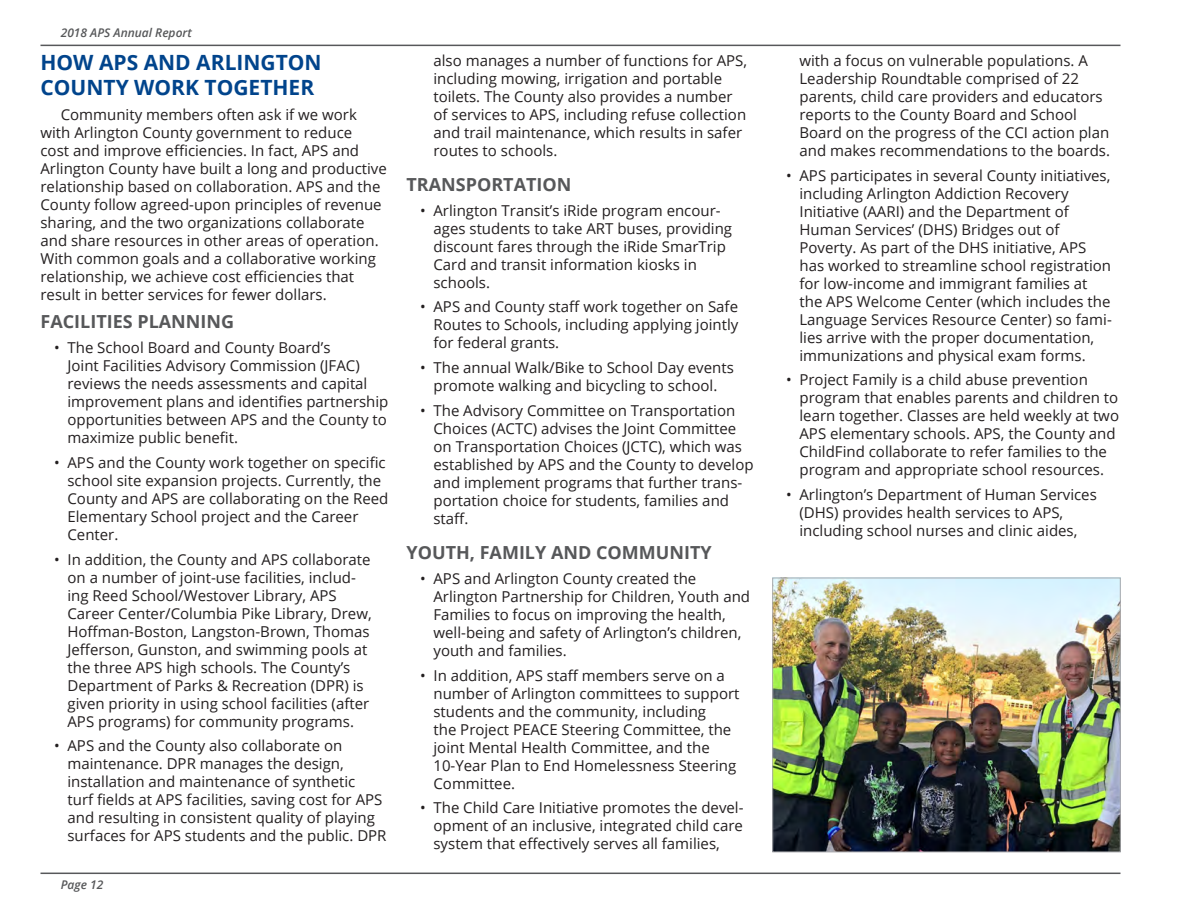
<style>
.page{position:relative;width:1188px;height:918px;background:#fff}
.page>*{position:absolute;margin:0;border:0;box-sizing:border-box;transform-origin:0 0}
.Header_1{font:700 21px/25.2px "Open Sans";color:#01448c}
.Header_2{font:700 18px "Open Sans";color:#57585a}
.t1{font:15px/18px "Open Sans";color:#231f20}
.t2{font:italic 600 12px "Open Sans";color:#57585a}
</style>
<div class="page">
<hr style="left:40px;top:45px;width:1080px;height:1px;background:#57585a">
<hr style="left:40px;top:873px;width:1080px;height:1px;background:#57585a">
<img style="left:774px;top:580px;width:344px;height:270px">
<div style="left:772px;top:578px;width:348px;height:274px;border:1px solid #a8a9ad"></div>
<p class="t2" style="left:61px;top:25px;width:133px">2018 APS Annual Report</p>
<p class="Header_1" style="left:40px;top:49px;width:283px">HOW APS AND ARLINGTON<br>COUNTY WORK TOGETHER</p>
<p class="t1" style="left:40px;top:105px;width:348px;text-indent:20px">Community members often ask if we work with Arlington County government to reduce<br>cost and improve efficiencies. In fact, APS and Arlington County have built a long and productive relationship based on collaboration. APS and the County follow agreed-upon principles of revenue sharing, and the two organizations collaborate and share resources in other areas of operation.<br>With common goals and a collaborative working relationship, we achieve cost efficiencies that result in better services for fewer dollars.</p>
<p class="Header_2" style="left:40px;top:309px;width:195px">FACILITIES PLANNING</p>
<p class="t1" style="left:68px;top:338px;width:323px;text-indent:-14px">• The School Board and County Board’s<br>Joint Facilities Advisory Commission (JFAC) reviews the needs assessments and capital improvement plans and identifies partnership opportunities between APS and the County to maximize public benefit.</p>
<p class="t1" style="left:68px;top:453px;width:323px;text-indent:-14px">• APS and the County work together on specific school site expansion projects. Currently, the County and APS are collaborating on the Reed Elementary School project and the Career Center.</p>
<p class="t1" style="left:68px;top:550px;width:306px;text-indent:-14px">• In addition, the County and APS collaborate on a number of joint-use facilities, includ&shy;ing Reed School/Westover Library, APS Career Center/Columbia Pike Library, Drew, Hoffman-Boston, Langston-Brown, Thomas Jefferson, Gunston, and swimming pools at the three APS high schools. The County’s Department of Parks &amp; Recreation (DPR) is given priority in using school facilities (after APS programs) for community programs.</p>
<p class="t1" style="left:68px;top:737px;width:321px;text-indent:-14px">• APS and the County also collaborate on maintenance. DPR manages the design, installation and maintenance of synthetic<br>turf fields at APS facilities, saving cost for APS and resulting in consistent quality of playing surfaces for APS students and the public. DPR</p>
<p class="t2" style="left:61px;top:877px;width:44px">Page 12</p>
<p class="t1" style="left:434px;top:51px;width:315px">also manages a number of functions for APS, including mowing, irrigation and portable toilets. The County also provides a number of services to APS, including refuse collection and trail maintenance, which results in safer routes to schools.</p>
<p class="Header_2" style="left:406px;top:172px;width:166px">TRANSPORTATION</p>
<p class="t1" style="left:434px;top:201px;width:300px;text-indent:-14px">• Arlington Transit’s iRide program encour&shy;ages students to take ART buses, providing discount fares through the iRide SmarTrip Card and transit information kiosks in schools.</p>
<p class="t1" style="left:434px;top:298px;width:306px;text-align:justify;text-indent:-14px">• APS and County staff work together on Safe Routes to Schools, including applying jointly for federal grants.</p>
<p class="t1" style="left:420px;top:358px;width:315px;text-align:center">• The annual Walk/Bike to School Day events promote walking and bicycling to school.</p>
<p class="t1" style="left:434px;top:401px;width:322px;text-indent:-14px">• The Advisory Committee on Transportation Choices (ACTC) advises the Joint Committee on Transportation Choices (JCTC), which was established by APS and the County to develop and implement programs that further trans&shy;portation choice for students, families and staff.</p>
<p class="Header_2" style="left:406px;top:540px;width:307px">YOUTH, FAMILY AND COMMUNITY</p>
<p class="t1" style="left:434px;top:569px;width:318px;text-indent:-14px">• APS and Arlington County created the Arlington Partnership for Children, Youth and Families to focus on improving the health, well-being and safety of Arlington’s children, youth and families.</p>
<p class="t1" style="left:434px;top:666px;width:307px;text-indent:-14px">• In addition, APS staff members serve on a number of Arlington committees to support students and the community, including<br>the Project PEACE Steering Committee, the joint Mental Health Committee, and the 10-Year Plan to End Homelessness Steering Committee.</p>
<p class="t1" style="left:434px;top:799px;width:312px;text-align:justify;text-indent:-14px">• The Child Care Initiative promotes the devel&shy;opment of an inclusive, integrated child care system that effectively serves all families,</p>
<p class="t1" style="left:800px;top:51px;width:312px">with a focus on vulnerable populations. A Leadership Roundtable comprised of 22 parents, child care providers and educators reports to the County Board and School Board on the progress of the CCI action plan and makes recommendations to the boards.</p>
<p class="t1" style="left:800px;top:166px;width:314px;text-indent:-14px">• APS participates in several County initiatives, including Arlington Addiction Recovery Initiative (AARI) and the Department of Human Services’ (DHS) Bridges out of Poverty. As part of the DHS initiative, APS has worked to streamline school registration for low-income and immigrant families at the APS Welcome Center (which includes the Language Services Resource Center) so fami&shy;lies arrive with the proper documentation, immunizations and physical exam forms.</p>
<p class="t1" style="left:800px;top:371px;width:321px;text-indent:-14px">• Project Family is a child abuse prevention program that enables parents and children to learn together. Classes are held weekly at two APS elementary schools. APS, the County and ChildFind collaborate to refer families to the program and appropriate school resources.</p>
<p class="t1" style="left:800px;top:485px;width:299px;text-indent:-14px">• Arlington’s Department of Human Services (DHS) provides health services to APS, including school nurses and clinic aides,</p>
</div>
